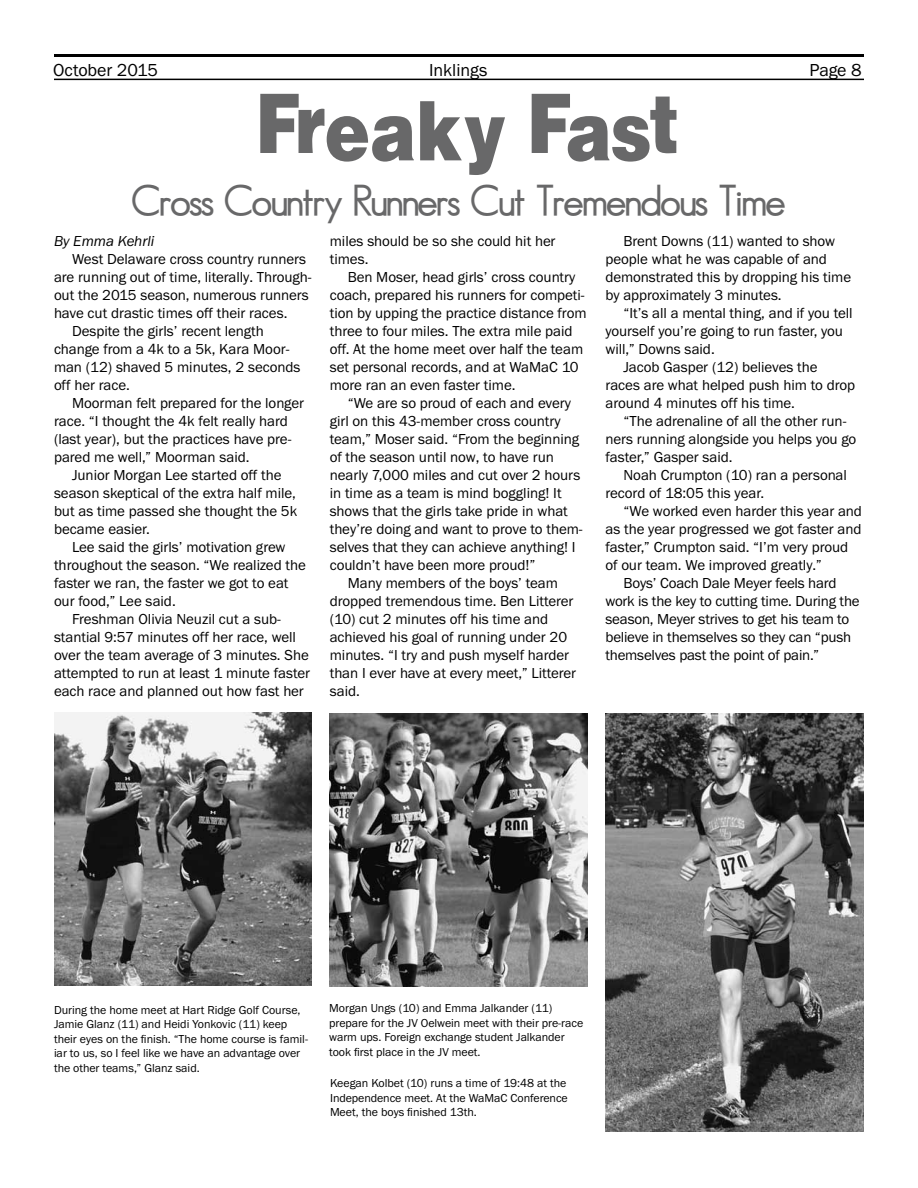
<style>
.page{position:relative;width:918px;height:1188px;background:#fff}
.page>*{position:absolute;margin:0;border:0;box-sizing:border-box;transform-origin:0 0}
.t1{font:500 68.4px "AYT Firewalk";letter-spacing:.015em;color:#686869}
.t2{font:700 42.45px "AYT Maximo";color:#686869}
.t3{font:18px "AYT Franklin Gothic";color:#000}
.t4{font:15px/18px "AYT Franklin Gothic";letter-spacing:-.005em;color:#000}
.t5{font:italic 15px "AYT Franklin Gothic";color:#000}
.t6{font:12px/14.4px "AYT Franklin Gothic";letter-spacing:-.005em;color:#000}
</style>
<div class="page">
<hr style="left:54px;top:54px;width:810px;height:3px;background:#000">
<hr style="left:54px;top:79px;width:810px;height:1px;background:#000">
<img style="left:330px;top:713px;width:258px;height:273px">
<img style="left:54px;top:712px;width:258px;height:274px">
<img style="left:605px;top:714px;width:258px;height:417px">
<p class="t3" style="left:53px;top:60px;width:106px">October 2015</p>
<p class="t3" style="left:429px;top:60px;width:60px">Inklings</p>
<p class="t3" style="left:809px;top:60px;width:54px">Page 8</p>
<h1 class="t1" style="left:257px;top:73px;width:423px">Freaky Fast</h1>
<h2 class="t2" style="left:133px;top:172px;width:654px">Cross Country Runners Cut Tremendous Time</h2>
<p class="t5" style="left:54px;top:233px;width:102px">By Emma Kehrli</p>
<p class="t4" style="left:72px;top:251px;width:236px">West Delaware cross country runners</p>
<p class="t4" style="left:54px;top:269px;width:259px">are running out of time, literally. Through-</p>
<p class="t4" style="left:54px;top:287px;width:256px">out the 2015 season, numerous runners</p>
<p class="t4" style="left:54px;top:305px;width:235px">have cut drastic times off their races.</p>
<p class="t4" style="left:72px;top:323px;width:193px">Despite the girls’ recent length</p>
<p class="t4" style="left:54px;top:341px;width:237px">change from a 4k to a 5k, Kara Moor-</p>
<p class="t4" style="left:54px;top:359px;width:248px">man (12) shaved 5 minutes, 2 seconds</p>
<p class="t4" style="left:54px;top:377px;width:77px">off her race.</p>
<p class="t4" style="left:72px;top:395px;width:234px">Moorman felt prepared for the longer</p>
<p class="t4" style="left:54px;top:413px;width:235px">race. “I thought the 4k felt really hard</p>
<p class="t4" style="left:54px;top:431px;width:239px">(last year), but the practices have pre-</p>
<p class="t4" style="left:54px;top:449px;width:197px">pared me well,” Moorman said.</p>
<p class="t4" style="left:72px;top:467px;width:211px">Junior Morgan Lee started off the</p>
<p class="t4" style="left:54px;top:485px;width:243px">season skeptical of the extra half mile,</p>
<p class="t4" style="left:54px;top:503px;width:245px">but as time passed she thought the 5k</p>
<p class="t4" style="left:54px;top:521px;width:97px">became easier.</p>
<p class="t4" style="left:72px;top:539px;width:215px">Lee said the girls’ motivation grew</p>
<p class="t4" style="left:54px;top:557px;width:253px">throughout the season. “We realized the</p>
<p class="t4" style="left:54px;top:575px;width:236px">faster we ran, the faster we got to eat</p>
<p class="t4" style="left:54px;top:593px;width:123px">our food,” Lee said.</p>
<p class="t4" style="left:72px;top:611px;width:210px">Freshman Olivia Neuzil cut a sub-</p>
<p class="t4" style="left:54px;top:629px;width:244px">stantial 9:57 minutes off her race, well</p>
<p class="t4" style="left:54px;top:647px;width:256px">over the team average of 3 minutes. She</p>
<p class="t4" style="left:54px;top:665px;width:258px">attempted to run at least 1 minute faster</p>
<p class="t4" style="left:54px;top:683px;width:251px">each race and planned out how fast her</p>
<p class="t4" style="left:330px;top:233px;width:227px">miles should be so she could hit her times.</p>
<p class="t4" style="left:330px;top:269px;width:258px;text-indent:18px">Ben Moser, head girls’ cross country coach, prepared his runners for competi&shy;tion by upping the practice distance from three to four miles. The extra mile paid off. At the home meet over half the team set personal records, and at WaMaC 10 more ran an even faster time.</p>
<p class="t4" style="left:348px;top:395px;width:225px">“We are so proud of each and every</p>
<p class="t4" style="left:330px;top:413px;width:232px">girl on this 43-member cross country</p>
<p class="t4" style="left:330px;top:431px;width:251px">team,” Moser said. “From the beginning</p>
<p class="t4" style="left:330px;top:449px;width:226px">of the season until now, to have run</p>
<p class="t4" style="left:330px;top:467px;width:252px">nearly 7,000 miles and cut over 2 hours</p>
<p class="t4" style="left:330px;top:485px;width:233px">in time as a team is mind boggling! It</p>
<p class="t4" style="left:330px;top:503px;width:240px">shows that the girls take pride in what</p>
<p class="t4" style="left:330px;top:521px;width:254px">they’re doing and want to prove to them-</p>
<p class="t4" style="left:330px;top:539px;width:247px">selves that they can achieve anything! I</p>
<p class="t4" style="left:330px;top:557px;width:207px">couldn’t have been more proud!”</p>
<p class="t4" style="left:348px;top:575px;width:212px">Many members of the boys’ team</p>
<p class="t4" style="left:330px;top:593px;width:245px">dropped tremendous time. Ben Litterer</p>
<p class="t4" style="left:330px;top:611px;width:220px">(10) cut 2 minutes off his time and</p>
<p class="t4" style="left:330px;top:629px;width:239px">achieved his goal of running under 20</p>
<p class="t4" style="left:330px;top:647px;width:241px">minutes. “I try and push myself harder</p>
<p class="t4" style="left:330px;top:665px;width:248px">than I ever have at every meet,” Litterer</p>
<p class="t4" style="left:330px;top:683px;width:32px">said.</p>
<p class="t4" style="left:605px;top:233px;width:247px;text-indent:18px">Brent Downs (11) wanted to show people what he was capable of and demonstrated this by dropping his time by approximately 3 minutes.</p>
<p class="t4" style="left:623px;top:305px;width:231px">“It’s all a mental thing, and if you tell</p>
<p class="t4" style="left:605px;top:323px;width:239px">yourself you’re going to run faster, you</p>
<p class="t4" style="left:605px;top:341px;width:111px">will,” Downs said.</p>
<p class="t4" style="left:623px;top:359px;width:196px">Jacob Gasper (12) believes the</p>
<p class="t4" style="left:605px;top:377px;width:251px">races are what helped push him to drop</p>
<p class="t4" style="left:605px;top:395px;width:191px">around 4 minutes off his time.</p>
<p class="t4" style="left:623px;top:413px;width:224px">“The adrenaline of all the other run-</p>
<p class="t4" style="left:605px;top:431px;width:252px">ners running alongside you helps you go</p>
<p class="t4" style="left:605px;top:449px;width:129px">faster,” Gasper said.</p>
<p class="t4" style="left:623px;top:467px;width:225px">Noah Crumpton (10) ran a personal</p>
<p class="t4" style="left:605px;top:485px;width:160px">record of 18:05 this year.</p>
<p class="t4" style="left:623px;top:503px;width:240px">“We worked even harder this year and</p>
<p class="t4" style="left:605px;top:521px;width:258px">as the year progressed we got faster and</p>
<p class="t4" style="left:605px;top:539px;width:244px">faster,” Crumpton said. “I’m very proud</p>
<p class="t4" style="left:605px;top:557px;width:218px">of our team. We improved greatly.”</p>
<p class="t4" style="left:623px;top:575px;width:215px">Boys’ Coach Dale Meyer feels hard</p>
<p class="t4" style="left:605px;top:593px;width:256px">work is the key to cutting time. During the</p>
<p class="t4" style="left:605px;top:611px;width:245px">season, Meyer strives to get his team to</p>
<p class="t4" style="left:605px;top:629px;width:247px">believe in themselves so they can “push</p>
<p class="t4" style="left:605px;top:647px;width:215px">themselves past the point of pain.”</p>
<p class="t6" style="left:54px;top:1003px;width:256px">During the home meet at Hart Ridge Golf Course, Jamie Glanz (11) and Heidi Yonkovic (11) keep their eyes on the finish. “The home course is famil&shy;iar to us, so I feel like we have an advantage over the other teams,” Glanz said.</p>
<p class="t6" style="left:329px;top:1001px;width:256px">Morgan Ungs (10) and Emma Jalkander (11) prepare for the JV Oelwein meet with their pre-race warm ups. Foreign exchange student Jalkander took first place in the JV meet.</p>
<p class="t6" style="left:330px;top:1076px;width:239px;text-align:justify">Keegan Kolbet (10) runs a time of 19:48 at the Independence meet. At the WaMaC Conference Meet, the boys finished 13th.</p>
</div>
